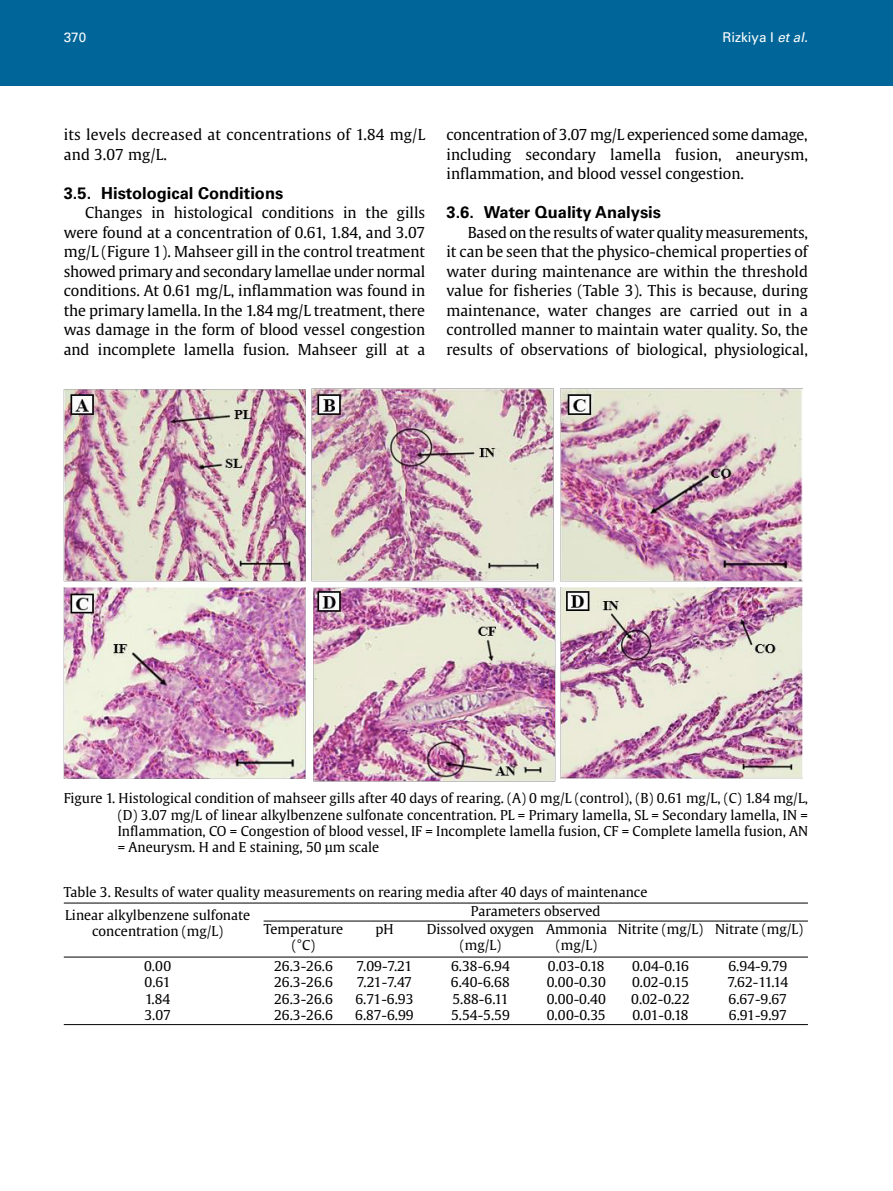
<style>
.page{position:relative;width:893px;height:1191px;background:#fff}
.page>*{position:absolute;margin:0;border:0;box-sizing:border-box;transform-origin:0 0}
.t1{font:700 16.5px "Univers LT Std";color:#000}
.t2{font:15px/19.5px "Gulliver";color:#000;text-align:justify}
.t3{font:13.5px/16.2px "Gulliver";color:#000;text-align:justify}
.t4{font:13.5px/16.2px "Gulliver";letter-spacing:-.035em;color:#000}
.t5{font:13.5px "Univers LT Std";color:#fff}
.s1{font-style:italic}
</style>
<div class="page">
<img style="left:64px;top:388px;width:739px;height:393px">
<hr style="left:64px;top:902px;width:744px;height:1px;background:#000">
<hr style="left:264px;top:920px;width:544px;height:1px;background:#000">
<hr style="left:64px;top:956px;width:744px;height:1px;background:#000">
<hr style="left:64px;top:1024px;width:744px;height:1px;background:#000">
<div style="left:0;top:0;width:893px;height:85px;background:#069"></div>
<p class="t5" style="left:64px;top:30px;width:24px">370</p>
<p class="t5" style="left:722px;top:30px;width:90px">Rizkiya I <span class="s1">etal.</span></p>
<p class="t2" style="left:64px;top:125px;width:363px">its levels decreased at concentrations of 1.84 mg/L and 3.07 mg/L.</p>
<p class="t1" style="left:64px;top:183px;width:221px">3.5. Histological Conditions</p>
<p class="t2" style="left:64px;top:203px;width:363px;text-indent:21px">Changes in histological conditions in the gills were found at a concentration of 0.61, 1.84, and 3.07 mg/L (Figure 1). Mahseer gill in the control treatment showed primary and secondary lamellae under normal conditions. At 0.61 mg/L, inflammation was found in the primary lamella. In the 1.84 mg/L treatment, there was damage in the form of blood vessel congestion and incomplete lamella fusion. Mahseer gill at a</p>
<p class="t2" style="left:446px;top:125px;width:363px">concentration of 3.07 mg/L experienced some damage, including secondary lamella fusion, aneurysm, inflammation, and blood vessel congestion.</p>
<p class="t1" style="left:446px;top:203px;width:216px">3.6. Water Quality Analysis</p>
<p class="t2" style="left:446px;top:222px;width:363px;text-indent:21px">Based on the results of water quality measurements, it can be seen that the physico-chemical properties of water during maintenance are within the threshold value for fisheries (Table 3). This is because, during maintenance, water changes are carried out in a controlled manner to maintain water quality. So, the results of observations of biological, physiological,</p>
<p class="t3" style="left:118px;top:790px;width:692px;text-indent:-54px">Figure 1. Histological condition of mahseer gills after 40 days of rearing. (A) 0 mg/L (control), (B) 0.61 mg/L, (C) 1.84 mg/L, (D) 3.07 mg/L of linear alkylbenzene sulfonate concentration. PL = Primary lamella, SL = Secondary lamella, IN = Inflammation, CO = Congestion of blood vessel, IF = Incomplete lamella fusion, CF = Complete lamella fusion, AN = Aneurysm. H and E staining, 50 μm scale</p>
<p class="t3" style="left:64px;top:880px;width:585px;line-height:23.5px">Table 3. Results of water quality measurements on rearing media after 40 days of maintenance<br>Linear alkylbenzene sulfonate</p>
<p class="t3" style="left:471px;top:903px;width:131px">Parameters observed</p>
<p class="t3" style="left:92px;top:923px;width:133px">concentration (mg/L)</p>
<p class="t3" style="left:264px;top:921px;width:81px;text-align:center">Temperature (°C)</p>
<p class="t3" style="left:375px;top:921px;width:20px">pH</p>
<p class="t3" style="left:427px;top:921px;width:109px;text-align:center">Dissolved oxygen (mg/L)</p>
<p class="t3" style="left:546px;top:921px;width:62px;text-align:center">Ammonia (mg/L)</p>
<p class="t3" style="left:618px;top:921px;width:187px">Nitrite (mg/L) Nitrate (mg/L)</p>
<p class="t3" style="left:144px;top:958px;width:29px">0.00<br>0.61<br>1.84<br>3.07</p>
<p class="t3" style="left:274px;top:958px;width:60px">26.3-26.6<br>26.3-26.6<br>26.3-26.6<br>26.3-26.6</p>
<p class="t4" style="left:355px;top:958px;width:60px">7.09-7.21<br>7.21-7.47<br>6.71-6.93<br>6.87-6.99</p>
<p class="t3" style="left:451px;top:958px;width:61px">6.38-6.94<br>6.40-6.68<br>5.88-6.11<br>5.54-5.59</p>
<p class="t3" style="left:547px;top:958px;width:61px">0.03-0.18<br>0.00-0.30<br>0.00-0.40<br>0.00-0.35</p>
<p class="t3" style="left:631px;top:958px;width:60px">0.04-0.16<br>0.02-0.15<br>0.02-0.22<br>0.01-0.18</p>
<p class="t3" style="left:727px;top:958px;width:62px">6.94-9.79<br>7.62-11.14<br>6.67-9.67<br>6.91-9.97</p>
</div>
